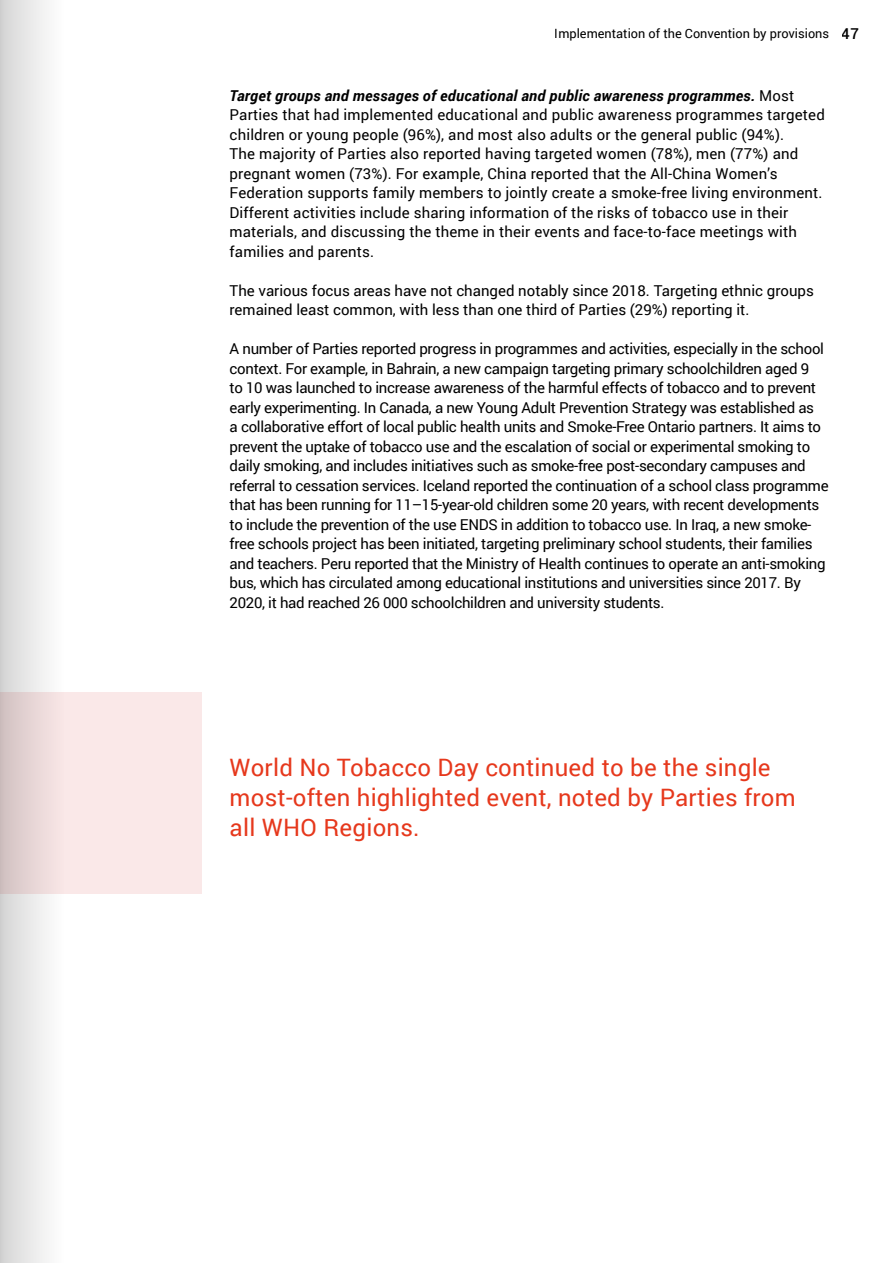
<style>
.page{position:relative;width:893px;height:1263px;background:#fff}
.page>*{position:absolute;margin:0;border:0;box-sizing:border-box;transform-origin:0 0}
.t1{font:24px/30px "Roboto";letter-spacing:.01em;color:#e6381c}
.t2{font:15px/19.5px "Roboto";letter-spacing:-.02em;color:#000}
.t3{font:15px/19.5px "Roboto";letter-spacing:.01em;color:#000}
.t4{font:15px/19.5px "Roboto";color:#000}
.t5{font:12.75px "Roboto";color:#000}
.s1{font-weight:500;font-size:15px}
.s2{font-weight:700;font-style:italic}
</style>
<div class="page">
<div style="left:0;top:692px;width:201px;height:202px;background:#fae8e8"></div>
<svg style="left:1px;top:0;width:46px;height:1263px"></svg>
<svg style="left:0;top:0;width:1px;height:1263px"></svg>
<p class="t5" style="left:555px;top:25px;width:306px">Implementation of the Convention by provisions <span class="s1">47</span></p>
<p class="t3" style="left:230px;top:85px;width:597px"><span class="s2">Target groups and messages of educational and public awareness programmes.</span> Most Parties that had implemented educational and public awareness programmes targeted children or young people (96%), and most also adults or the general public (94%).<br>The majority of Parties also reported having targeted women (78%), men (77%) and pregnant women (73%). For example, China reported that the All-China Women’s Federation supports family members to jointly create a smoke-free living environment.<br>Different activities include sharing information of the risks of tobacco use in their materials, and discussing the theme in their events and face-to-face meetings with families and parents.</p>
<p class="t4" style="left:230px;top:280px;width:586px">The various focus areas have not changed notably since 2018. Targeting ethnic groups remained least common, with less than one third of Parties (29%) reporting it.</p>
<p class="t2" style="left:230px;top:339px;width:600px">A number of Parties reported progress in programmes and activities, especially in the school context. For example, in Bahrain, a new campaign targeting primary schoolchildren aged 9<br>to 10 was launched to increase awareness of the harmful effects of tobacco and to prevent early experimenting. In Canada, a new Young Adult Prevention Strategy was established as<br>a collaborative effort of local public health units and Smoke-Free Ontario partners. It aims to prevent the uptake of tobacco use and the escalation of social or experimental smoking to daily smoking, and includes initiatives such as smoke-free post-secondary campuses and referral to cessation services. Iceland reported the continuation of a school class programme that has been running for 11–15-year-old children some 20 years, with recent developments to include the prevention of the use ENDS in addition to tobacco use. In Iraq, a new smoke&shy;free schools project has been initiated, targeting preliminary school students, their families and teachers. Peru reported that the Ministry of Health continues to operate an anti-smoking bus, which has circulated among educational institutions and universities since 2017. By 2020, it had reached 26 000 schoolchildren and university students.</p>
<h1 class="t1" style="left:230px;top:751px;width:567px">World No Tobacco Day continued to be the single most-often highlighted event, noted by Parties from all WHO Regions.</h1>
</div>
